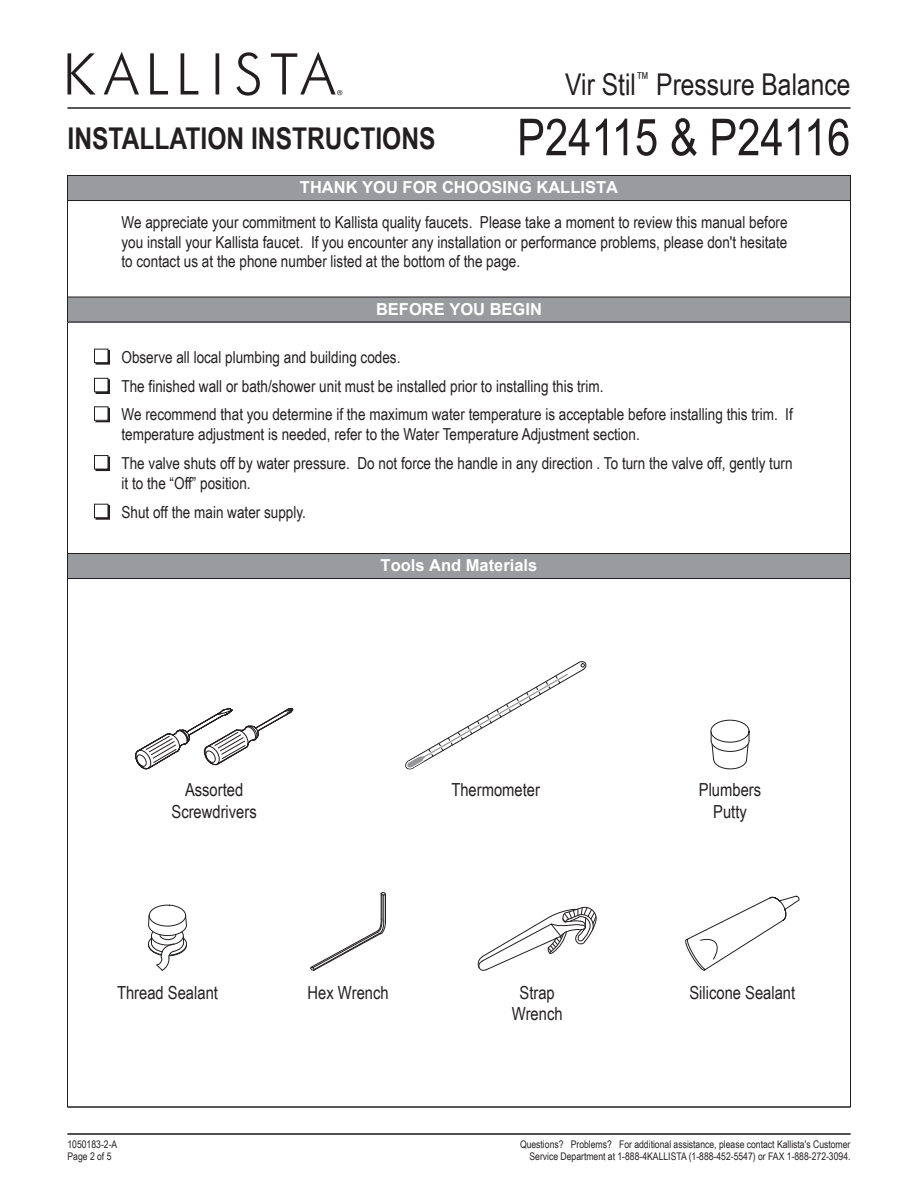
<style>
.page{position:relative;width:918px;height:1188px;background:#fff}
.page>*{position:absolute;margin:0;border:0;box-sizing:border-box;transform-origin:0 0}
.t1{font:51px "Arial Narrow";color:#231f20}
.t2{font:700 30px "Arial Narrow";color:#231f20}
.t3{font:30px "Arial Narrow";color:#231f20}
.t4{font:18px/21.6px "Arial Narrow";color:#231f20;text-align:center}
.t5{font:16.5px/28.8px "Arial Narrow";color:#231f20}
.t6{font:700 16.5px "Arial";color:#fff}
.t7{font:10.5px/12.6px "Arial Narrow";color:#231f20}
</style>
<div class="page">
<div style="left:68px;top:554px;width:782px;height:25px;background:#999b9e"></div>
<div style="left:67px;top:553px;width:784px;height:26px;border:1px solid #231f20"></div>
<svg style="left:68px;top:53px;width:27px;height:41px"></svg>
<svg style="left:104px;top:52px;width:35px;height:42px"></svg>
<svg style="left:150px;top:53px;width:18px;height:41px"></svg>
<svg style="left:181px;top:53px;width:17px;height:41px"></svg>
<hr style="left:216px;top:53px;width:3px;height:41px;background:#231f20">
<svg style="left:236px;top:52px;width:24px;height:44px"></svg>
<svg style="left:271px;top:52px;width:71px;height:43px"></svg>
<hr style="left:68px;top:108px;width:782px;height:1px;background:#231f20">
<hr style="left:68px;top:1133px;width:782px;height:2px;background:#231f20">
<hr style="left:68px;top:1107px;width:782px;height:1px;background:#231f20">
<svg style="left:135px;top:708px;width:158px;height:62px"></svg>
<svg style="left:478px;top:907px;width:119px;height:64px"></svg>
<svg style="left:711px;top:719px;width:39px;height:50px"></svg>
<svg style="left:310px;top:892px;width:76px;height:79px"></svg>
<svg style="left:405px;top:661px;width:182px;height:109px"></svg>
<div style="left:96px;top:505px;width:14px;height:15px;border:1px solid #231f20"></div>
<div style="left:94px;top:504px;width:14px;height:14px;background:#fff"></div>
<div style="left:94px;top:504px;width:14px;height:14px;border:1px solid #231f20"></div>
<div style="left:96px;top:457px;width:14px;height:14px;border:1px solid #231f20"></div>
<div style="left:94px;top:456px;width:14px;height:13px;background:#fff"></div>
<div style="left:94px;top:455px;width:14px;height:14px;border:1px solid #231f20"></div>
<div style="left:96px;top:408px;width:14px;height:14px;border:1px solid #231f20"></div>
<div style="left:94px;top:407px;width:14px;height:13px;background:#fff"></div>
<div style="left:94px;top:406px;width:14px;height:15px;border:1px solid #231f20"></div>
<div style="left:96px;top:379px;width:14px;height:15px;border:1px solid #231f20"></div>
<div style="left:94px;top:378px;width:14px;height:14px;background:#fff"></div>
<div style="left:94px;top:378px;width:14px;height:14px;border:1px solid #231f20"></div>
<div style="left:96px;top:350px;width:14px;height:15px;border:1px solid #231f20"></div>
<div style="left:94px;top:349px;width:14px;height:14px;background:#fff"></div>
<div style="left:94px;top:349px;width:14px;height:14px;border:1px solid #231f20"></div>
<svg style="left:148px;top:905px;width:39px;height:66px"></svg>
<svg style="left:685px;top:896px;width:114px;height:75px"></svg>
<hr style="left:850px;top:176px;width:1px;height:931px;background:#231f20">
<hr style="left:67px;top:176px;width:1px;height:931px;background:#231f20">
<div style="left:68px;top:297px;width:782px;height:25px;background:#999b9e"></div>
<div style="left:68px;top:176px;width:782px;height:25px;background:#999b9e"></div>
<div style="left:67px;top:175px;width:784px;height:26px;border:1px solid #231f20"></div>
<h2 class="t2" style="left:68px;top:115px;width:370px">INSTALLATION INSTRUCTIONS</h2>
<h2 class="t3" style="left:565px;top:62px;width:287px">Vir Stil<sup>™</sup> Pressure Balance</h2>
<h1 class="t1" style="left:517px;top:100px;width:335px">P24115 &amp; P24116</h1>
<p class="t6" style="left:300px;top:177px;width:320px">THANK YOU FOR CHOOSING KALLISTA</p>
<p class="t5" style="left:122px;top:211px;width:668px;line-height:19.8px;text-align:justify">We appreciate your commitment to Kallista quality faucets. Please take a moment to review this manual before you install your Kallista faucet. If you encounter any installation or performance problems, please don't hesitate to contact us at the phone number listed at the bottom of the page.</p>
<p class="t6" style="left:376px;top:298px;width:167px">BEFORE YOU BEGIN</p>
<p class="t5" style="left:122px;top:342px;width:673px">Observe all local plumbing and building codes.<br>The finished wall or bath/shower unit must be installed prior to installing this trim.<br>We recommend that you determine if the maximum water temperature is acceptable before installing this trim. If</p>
<p class="t5" style="left:122px;top:419px;width:673px">temperature adjustment is needed, refer to the Water Temperature Adjustment section.<br>The valve shuts off by water pressure. Do not force the handle in any direction . To turn the valve off, gently turn</p>
<p class="t5" style="left:122px;top:468px;width:186px">it to the “Off” position.<br>Shut off the main water supply.</p>
<p class="t4" style="left:172px;top:778px;width:87px">Assorted<br>Screwdrivers</p>
<p class="t6" style="left:381px;top:555px;width:158px">Tools And Materials</p>
<p class="t4" style="left:451px;top:778px;width:90px">Thermometer</p>
<p class="t4" style="left:699px;top:778px;width:64px">Plumbers<br>Putty</p>
<p class="t4" style="left:117px;top:981px;width:102px">Thread Sealant</p>
<p class="t4" style="left:689px;top:981px;width:107px">Silicone Sealant</p>
<p class="t4" style="left:512px;top:981px;width:52px">Strap<br>Wrench</p>
<p class="t4" style="left:308px;top:981px;width:83px">Hex Wrench</p>
<p class="t7" style="left:68px;top:1137px;width:51px">1050183-2-A<br>Page 2 of 5</p>
<p class="t7" style="left:520px;top:1137px;width:332px;text-align:right">Questions? Problems? For additional assistance, please contact Kallista's Customer<br>Service Department at 1-888-4KALLISTA (1-888-452-5547) or FAX 1-888-272-3094.</p>
</div>
